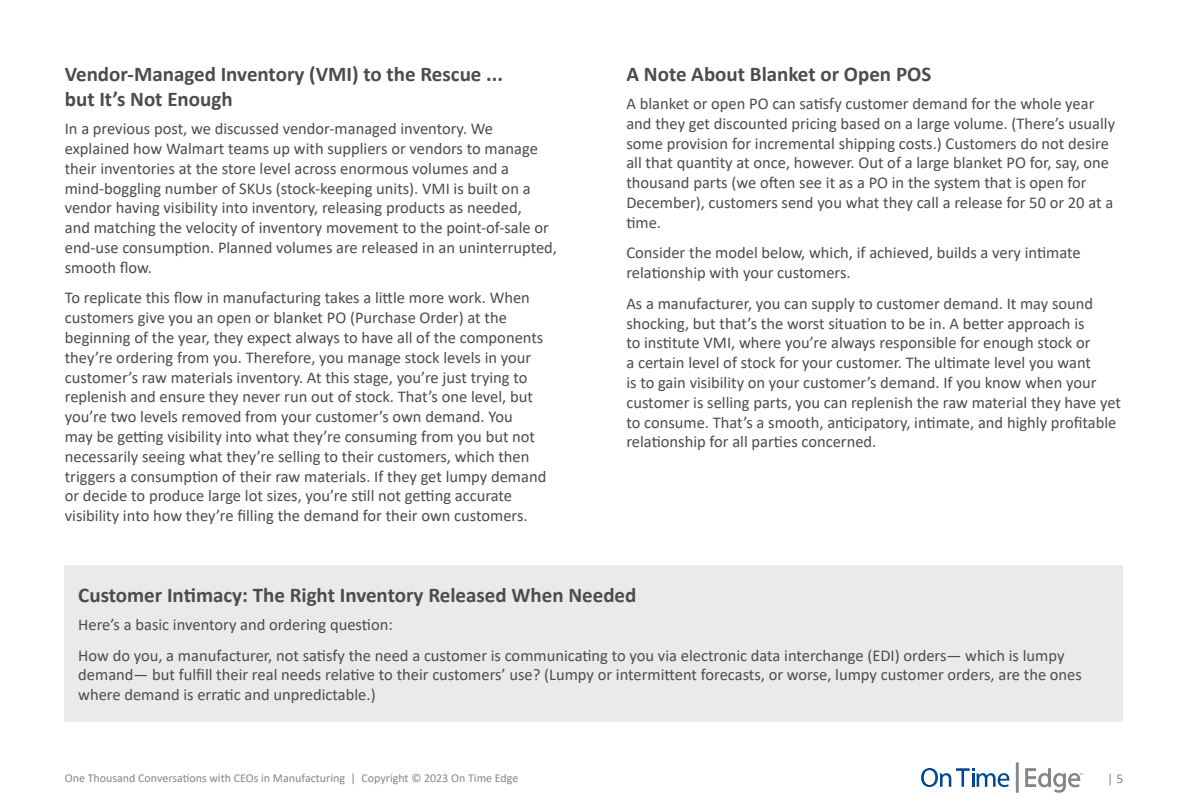
<style>
.page{position:relative;width:1188px;height:810px;background:#fff}
.page>*{position:absolute;margin:0;border:0;box-sizing:border-box;transform-origin:0 0}
.t1{font:700 21px/25.2px "Calibri";color:#4c4c4d}
.t2{font:16.5px/19.8px "Calibri";color:#4c4c4d}
.t3{font:13.5px "Calibri";color:#858688}
.t4{font:12px "Calibri";color:#858688}
</style>
<div class="page">
<hr style="left:1016px;top:762px;width:3px;height:31px;background:#858688">
<svg style="left:1025px;top:768px;width:58px;height:25px"></svg>
<svg style="left:921px;top:768px;width:88px;height:19px"></svg>
<div style="left:65px;top:565px;width:1058px;height:156px;background:#e9ebe9"></div>
<p class="t1" style="left:65px;top:60px;width:440px">Vendor-Managed Inventory (VMI) to the Rescue ... but It’s Not Enough</p>
<p class="t2" style="left:65px;top:118px;width:494px">In a previous post, we discussed vendor-managed inventory. We explained how Walmart teams up with suppliers or vendors to manage their inventories at the store level across enormous volumes and a mind-boggling number of SKUs (stock-keeping units). VMI is built on a vendor having visibility into inventory, releasing products as needed,<br>and matching the velocity of inventory movement to the point-of-sale or end-use consumption. Planned volumes are released in an uninterrupted, smooth flow.</p>
<p class="t2" style="left:65px;top:288px;width:483px">To replicate this flow in manufacturing takes a little more work. When customers give you an open or blanket PO (Purchase Order) at the beginning of the year, they expect always to have all of the components they’re ordering from you. Therefore, you manage stock levels in your customer’s raw materials inventory. At this stage, you’re just trying to replenish and ensure they never run out of stock. That’s one level, but you’re two levels removed from your customer’s own demand. You<br>may be getting visibility into what they’re consuming from you but not necessarily seeing what they’re selling to their customers, which then triggers a consumption of their raw materials. If they get lumpy demand or decide to produce large lot sizes, you’re still not getting accurate visibility into how they’re filling the demand for their own customers.</p>
<p class="t1" style="left:626px;top:60px;width:306px">A Note About Blanket or Open POS</p>
<p class="t2" style="left:626px;top:93px;width:490px">A blanket or open PO can satisfy customer demand for the whole year and they get discounted pricing based on a large volume. (There’s usually some provision for incremental shipping costs.) Customers do not desire all that quantity at once, however. Out of a large blanket PO for, say, one thousand parts (we often see it as a PO in the system that is open for December), customers send you what they call a release for 50 or 20 at a time.</p>
<p class="t2" style="left:626px;top:243px;width:456px">Consider the model below, which, if achieved, builds a very intimate relationship with your customers.</p>
<p class="t2" style="left:626px;top:293px;width:496px">As a manufacturer, you can supply to customer demand. It may sound shocking, but that’s the worst situation to be in. A better approach is<br>to institute VMI, where you’re always responsible for enough stock or<br>a certain level of stock for your customer. The ultimate level you want<br>is to gain visibility on your customer’s demand. If you know when your customer is selling parts, you can replenish the raw material they have yet to consume. That’s a smooth, anticipatory, intimate, and highly profitable relationship for all parties concerned.</p>
<p class="t1" style="left:78px;top:581px;width:560px">Customer Intimacy: The Right Inventory Released When Needed</p>
<p class="t2" style="left:78px;top:609px;width:988px;line-height:30.6px">Here’s a basic inventory and ordering question:<br>How do you, a manufacturer, not satisfy the need a customer is communicating to you via electronic data interchange (EDI) orders— which is lumpy</p>
<p class="t2" style="left:78px;top:665px;width:1005px">demand— but fulfill their real needs relative to their customers’ use? (Lumpy or intermittent forecasts, or worse, lumpy customer orders, are the ones where demand is erratic and unpredictable.)</p>
<p class="t4" style="left:65px;top:770px;width:455px">One Thousand Conversations with CEOs in Manufacturing | Copyright © 2023 On Time Edge</p>
<p class="t3" style="left:1107px;top:769px;width:18px">| 5</p>
</div>
